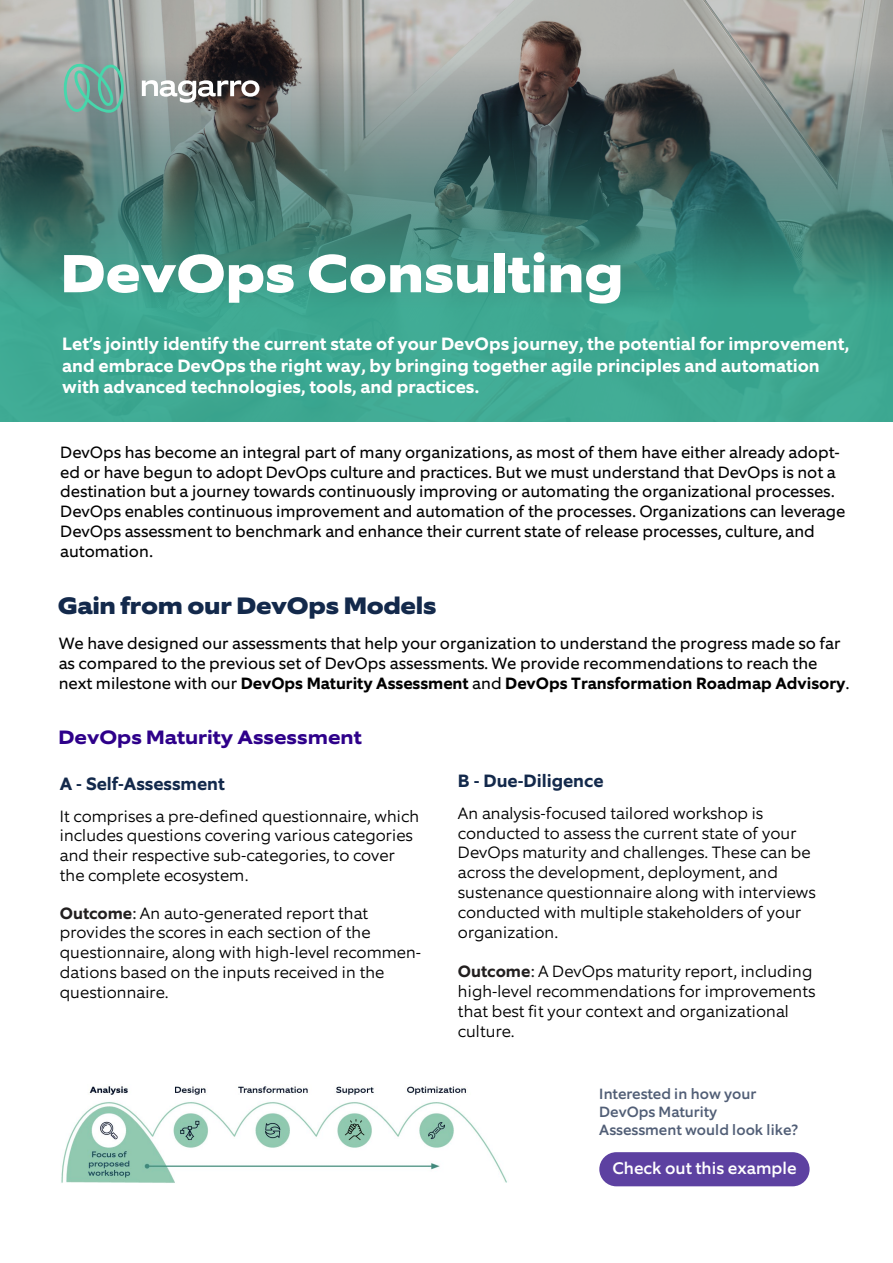
<style>
.page{position:relative;width:893px;height:1263px;background:#fff}
.page>*{position:absolute;margin:0;border:0;box-sizing:border-box;transform-origin:0 0}
.t1{font:800 54px "Equip Extended";color:#fff}
.t2{font:800 24px "Equip Extended";letter-spacing:-.015em;color:#13294b}
.t3{font:700 19.5px "Equip Extended";color:#2e008a}
.t4{font:700 18px/21.6px "Equip";color:#fff}
.t5{font:700 18px "Equip";color:#13294b}
.t6{font:500 16.95px "Equip";color:#fff}
.t7{font:16.5px/19.8px "Equip";color:#000}
.t8{font:300 16.5px/19.8px "Equip";color:#000}
.t9{font:500 15px/18px "Equip";color:#515e76}
.s1{font-weight:700}
.s2{font-weight:700;color:#221f1f}
.s3{font-weight:400;color:#221f1f}
</style>
<div class="page">
<svg style="left:0;top:0;width:893px;height:421px;background:#5a9085"></svg>
<svg style="left:142px;top:80px;width:117px;height:23px"></svg>
<svg style="left:64px;top:63px;width:60px;height:50px;background:#77ac9f"></svg>
<div style="left:599px;top:1152px;width:211px;height:34px;background:#5d41a1;border-radius:17px"></div>
<img style="left:61px;top:1085px;width:446px;height:98px">
<h1 class="t1" style="left:61px;top:239px;width:564px">DevOps Consulting</h1>
<p class="t4" style="left:62px;top:333px;width:788px">Let’s jointly identify the current state of your DevOps journey, the potential for improvement, and embrace DevOps the right way, by bringing together agile principles and automation with advanced technologies, tools, and practices.</p>
<p class="t7" style="left:60px;top:442px;width:787px">DevOps has become an integral part of many organizations, as most of them have either already adopt&shy;ed or have begun to adopt DevOps culture and practices. But we must understand that DevOps is not a destination but a journey towards continuously improving or automating the organizational processes.<br>DevOps enables continuous improvement and automation of the processes. Organizations can leverage DevOps assessment to benchmark and enhance their current state of release processes, culture, and automation.</p>
<h2 class="t2" style="left:58px;top:591px;width:380px">Gain from our DevOps Models</h2>
<p class="t7" style="left:59px;top:633px;width:792px">We have designed our assessments that help your organization to understand the progress made so far as compared to the previous set of DevOps assessments. We provide recommendations to reach the next milestone with our <span class="s1">DevOps Maturity Assessment</span> and <span class="s1">DevOps Transformation Roadmap Advisory</span>.</p>
<p class="t3" style="left:58px;top:724px;width:305px">DevOps Maturity Assessment</p>
<p class="t5" style="left:458px;top:770px;width:147px">B - Due-Diligence</p>
<p class="t8" style="left:458px;top:803px;width:359px">An analysis-focused tailored workshop is conducted to assess the current state of your DevOps maturity and challenges. These can be across the development, deployment, and sustenance questionnaire along with interviews conducted with multiple stakeholders of your organization.</p>
<p class="t8" style="left:458px;top:962px;width:359px"><span class="s2">Outcome</span><span class="s3">:</span> A DevOps maturity report, including high-level recommendations for improvements that best fit your context and organizational culture.</p>
<p class="t5" style="left:60px;top:772px;width:166px">A - Self-Assessment</p>
<p class="t8" style="left:60px;top:806px;width:361px">It comprises a pre-defined questionnaire, which includes questions covering various categories and their respective sub-categories, to cover the complete ecosystem.</p>
<p class="t8" style="left:60px;top:903px;width:363px"><span class="s2">Outcome</span><span class="s3">:</span> An auto-generated report that provides the scores in each section of the questionnaire, along with high-level recommen&shy;dations based on the inputs received in the questionnaire.</p>
<p class="t9" style="left:599px;top:1085px;width:200px">Interested in how your<br>DevOps Maturity<br>Assessment would look like?</p>
<p class="t6" style="left:612px;top:1157px;width:186px">Check out this example</p>
</div>
